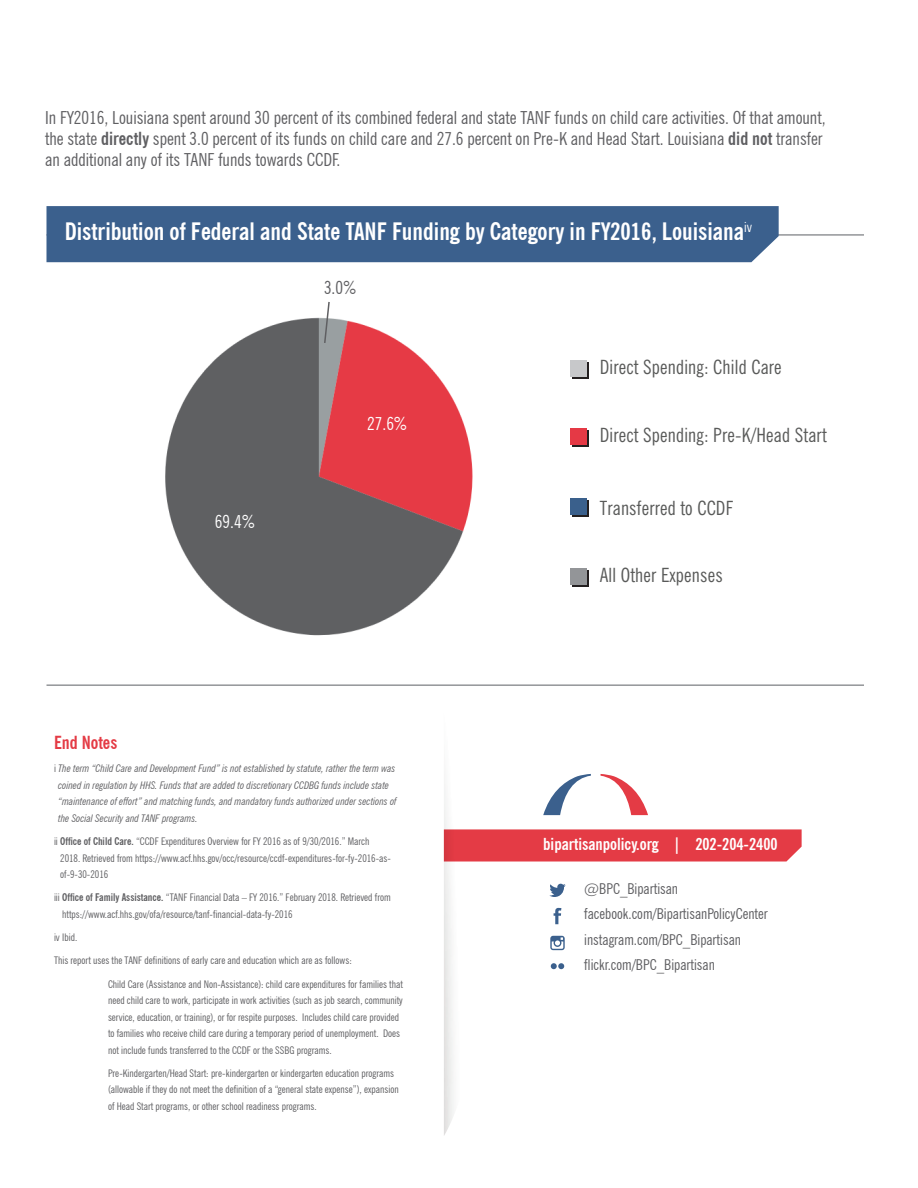
<style>
.page{position:relative;width:918px;height:1188px;background:#fff}
.page>*{position:absolute;margin:0;border:0;box-sizing:border-box;transform-origin:0 0}
.t1{font:700 condensed 24px "News Gothic BT";color:#fff}
.t2{font:condensed 19.65px "News Gothic BT";letter-spacing:.01em;color:#595a59}
.t3{font:condensed 18px/21px "News Gothic BT";color:#5f5f62}
.t4{font:condensed 18px "News Gothic BT";color:#fff}
.t5{font:700 condensed 18px "News Gothic BT";color:#e43b45}
.t6{font:700 condensed 16.5px "News Gothic BT";color:#fff}
.t7{font:condensed 15px "News Gothic BT";color:#5f5f62}
.t8{font:condensed 10.5px/16.5px "News Gothic BT";color:#5f5f62}
.t9{font:italic condensed 10.5px/16.5px "News Gothic BT";color:#5f5f62}
.s1{font-weight:700}
.s2{font-style:normal}
</style>
<div class="page">
<svg style="left:550px;top:936px;width:15px;height:14px"></svg>
<svg style="left:554px;top:908px;width:7px;height:16px"></svg>
<svg style="left:549px;top:884px;width:17px;height:13px"></svg>
<svg style="left:551px;top:963px;width:13px;height:6px"></svg>
<svg style="left:483px;top:829px;width:319px;height:33px;background:#e5424c"></svg>
<img style="left:444px;top:780px;width:39px;height:355px">
<hr style="left:46px;top:234px;width:818px;height:2px;background:#939598">
<hr style="left:46px;top:684px;width:818px;height:2px;background:#939598">
<div style="left:46px;top:206px;width:733px;height:56px;background:#3b608d"></div>
<svg style="left:601px;top:774px;width:47px;height:41px"></svg>
<svg style="left:543px;top:774px;width:48px;height:41px"></svg>
<div style="left:572px;top:571px;width:17px;height:16px;background:#231f20"></div>
<div style="left:572px;top:501px;width:17px;height:16px;background:#231f20"></div>
<div style="left:572px;top:430px;width:17px;height:17px;background:#231f20"></div>
<svg style="left:572px;top:362px;width:17px;height:16px"></svg>
<div style="left:570px;top:569px;width:17px;height:16px;background:#939598"></div>
<div style="left:570px;top:499px;width:17px;height:16px;background:#3a608c"></div>
<div style="left:570px;top:429px;width:17px;height:16px;background:#e53945"></div>
<div style="left:570px;top:360px;width:17px;height:16px;background:#c7c8ca"></div>
<img style="left:165px;top:317px;width:308px;height:319px">
<svg style="left:323px;top:302px;width:8px;height:43px"></svg>
<p class="t3" style="left:45px;top:107px;width:782px">In FY2016, Louisiana spent around 30 percent of its combined federal and state TANF funds on child care activities. Of that amount, the state <span class="s1">directly</span> spent 3.0 percent of its funds on child care and 27.6 percent on Pre-K and Head Start. Louisiana <span class="s1">did not</span> transfer an additional any of its TANF funds towards CCDF.</p>
<p class="t1" style="left:65px;top:217px;width:689px">Distribution of Federal and State TANF Funding by Category in FY2016, Louisiana<sup>iv</sup></p>
<p class="t4" style="left:215px;top:510px;width:42px">69.4%</p>
<p class="t3" style="left:324px;top:277px;width:34px">3.0%</p>
<p class="t4" style="left:367px;top:413px;width:42px">27.6%</p>
<p class="t5" style="left:54px;top:732px;width:65px">End Notes</p>
<p class="t9" style="left:58px;top:760px;width:340px;text-indent:-4px"><span class="s2">i</span> The term “Child Care and Development Fund” is not established by statute, rather the term was coined in regulation by HHS. Funds that are added to discretionary CCDBG funds include state “maintenance of effort” and matching funds, and mandatory funds authorized under sections of the Social Security and TANF programs.</p>
<p class="t8" style="left:60px;top:833px;width:332px;text-indent:-6px">ii <span class="s1">Office of Child Care.</span> “CCDF Expenditures Overview for FY 2016 as of 9/30/2016.” March<br>2018. Retrieved from https://www.acf.hhs.gov/occ/resource/ccdf-expenditures-for-fy-2016-as&shy;of-9-30-2016</p>
<p class="t8" style="left:62px;top:889px;width:330px;text-indent:-8px">iii <span class="s1">Office of Family Assistance.</span> “TANF Financial Data – FY 2016.” February 2018. Retrieved from https://www.acf.hhs.gov/ofa/resource/tanf-financial-data-fy-2016</p>
<p class="t8" style="left:54px;top:929px;width:25px">iv Ibid.</p>
<p class="t8" style="left:54px;top:952px;width:299px">This report uses the TANF definitions of early care and education which are as follows:</p>
<p class="t8" style="left:108px;top:976px;width:296px">Child Care (Assistance and Non-Assistance): child care expenditures for families that need child care to work, participate in work activities (such as job search, community service, education, or training), or for respite purposes. Includes child care provided to families who receive child care during a temporary period of unemployment. Does not include funds transferred to the CCDF or the SSBG programs.</p>
<p class="t8" style="left:108px;top:1065px;width:292px">Pre-Kindergarten/Head Start: pre-kindergarten or kindergarten education programs (allowable if they do not meet the definition of a “general state expense”), expansion of Head Start programs, or other school readiness programs.</p>
<p class="t2" style="left:600px;top:355px;width:184px">Direct Spending: Child Care</p>
<p class="t2" style="left:600px;top:423px;width:229px">Direct Spending: Pre-K/Head Start</p>
<p class="t2" style="left:600px;top:496px;width:135px">Transferred to CCDF</p>
<p class="t2" style="left:600px;top:563px;width:125px">All Other Expenses</p>
<p class="t6" style="left:543px;top:834px;width:236px">bipartisanpolicy.org | 202-204-2400</p>
<p class="t7" style="left:584px;top:879px;width:95px">@BPC_Bipartisan</p>
<p class="t7" style="left:584px;top:905px;width:185px">facebook.com/BipartisanPolicyCenter</p>
<p class="t7" style="left:584px;top:930px;width:158px">instagram.com/BPC_Bipartisan</p>
<p class="t7" style="left:584px;top:956px;width:132px">flickr.com/BPC_Bipartisan</p>
</div>
